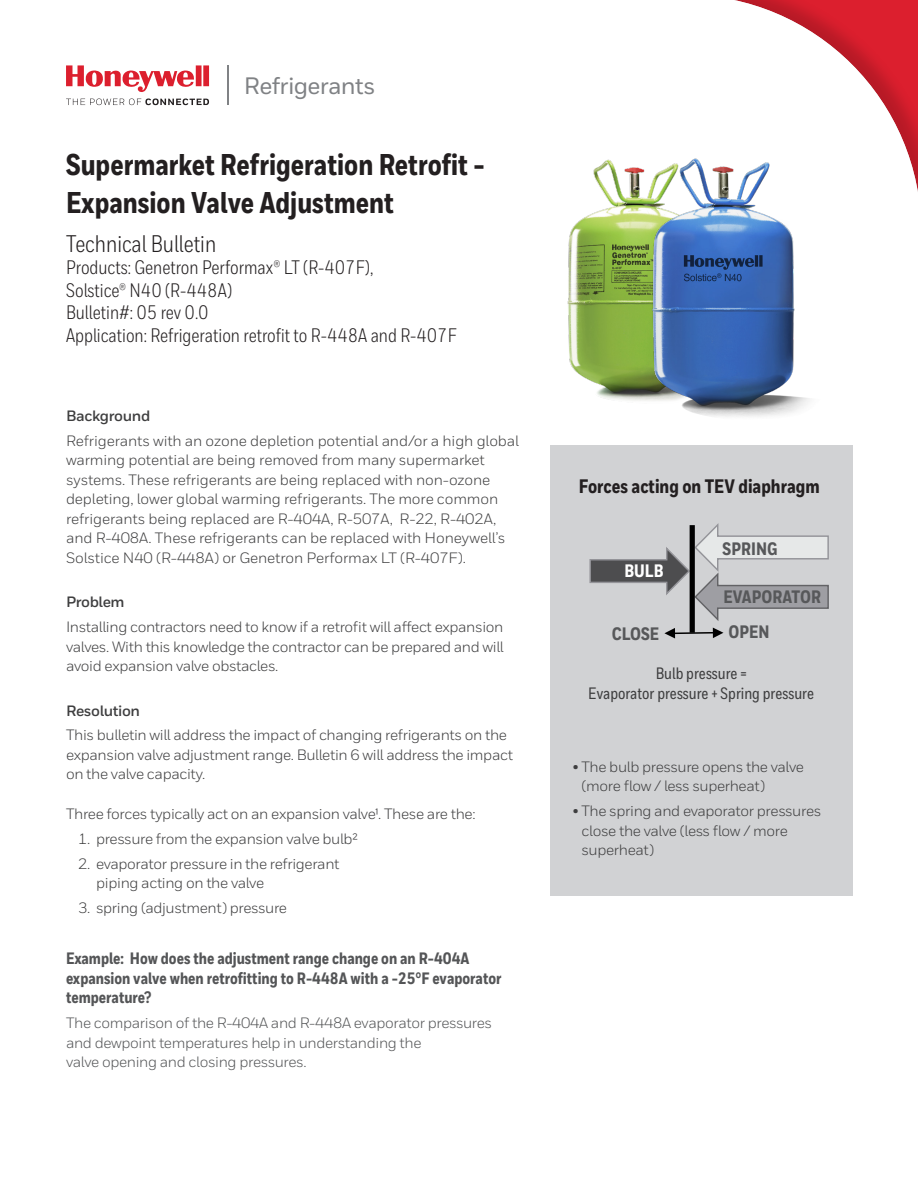
<style>
.page{position:relative;width:918px;height:1188px;background:#fff}
.page>*{position:absolute;margin:0;border:0;box-sizing:border-box;transform-origin:0 0}
.t1{font:800 30px/37.5px "Honeywell Cond";color:#231f20}
.t2{font:24px "Honeywell Cond";color:#231f20}
.Connected_Logotype{font:500 23.7px "Honeywell Sans";letter-spacing:-.025em;color:#808285}
.t3{font:19.5px/22.5px "Honeywell Cond";color:#231f20}
.t4{font:800 19.5px "Honeywell Cond";color:#231f20}
.t5{font:800 18px "Honeywell Cond";color:#57585a}
.t6{font:800 18px "Honeywell Cond";color:#fff}
.t7{font:800 16.5px/19.8px "Honeywell Cond";color:#545557}
.t8{font:500 16.5px "Honeywell Cond";color:#3e3e3f}
.t9{font:15px/19.5px "Honeywell Sans";letter-spacing:-.025em;color:#3e3e3f}
.t10{font:15px/19.5px "Honeywell Sans";letter-spacing:-.025em;color:#545557}
.t11{font:700 15px "Honeywell Sans";letter-spacing:-.025em;color:#3e3e3f}
</style>
<div class="page">
<div style="left:550px;top:446px;width:303px;height:450px;background:#d1d2d4"></div>
<div style="left:219px;top:0;width:699px;height:696px;background:#231f20;opacity:.2"></div>
<svg style="left:66px;top:65px;width:143px;height:27px"></svg>
<svg style="left:66px;top:98px;width:143px;height:7px"></svg>
<hr style="left:227px;top:65px;width:2px;height:40px;background:#808285">
<img style="left:550px;top:149px;width:194px;height:270px">
<img style="left:639px;top:155px;width:194px;height:275px">
<svg style="left:589px;top:521px;width:241px;height:117px"></svg>
<p class="Connected_Logotype" style="left:244px;top:71px;width:133px">Refrigerants</p>
<p class="t1" style="left:66px;top:147px;width:420px">Supermarket Refrigeration Retrofit -<br>Expansion Valve Adjustment</p>
<p class="t2" style="left:66px;top:229px;width:152px">Technical Bulletin</p>
<p class="t3" style="left:66px;top:256px;width:309px">Products: Genetron Performax® LT (R-407F),<br>Solstice® N40 (R-448A)</p>
<p class="t3" style="left:66px;top:301px;width:144px">Bulletin#: 05 rev 0.0</p>
<p class="t3" style="left:66px;top:324px;width:392px">Application: Refrigeration retrofit to R-448A and R-407F</p>
<p class="t11" style="left:66px;top:407px;width:86px">Background</p>
<p class="t9" style="left:66px;top:431px;width:454px">Refrigerants with an ozone depletion potential and/or a high global warming potential are being removed from many supermarket systems. These refrigerants are being replaced with non-ozone depleting, lower global warming refrigerants. The more common refrigerants being replaced are R-404A, R-507A, R-22, R-402A, and R-408A. These refrigerants can be replaced with Honeywell’s Solstice N40 (R-448A) or Genetron Performax LT (R-407F).</p>
<p class="t11" style="left:66px;top:593px;width:60px">Problem</p>
<p class="t9" style="left:66px;top:617px;width:439px;text-align:justify">Installing contractors need to know if a retrofit will affect expansion valves. With this knowledge the contractor can be prepared and will avoid expansion valve obstacles.</p>
<p class="t11" style="left:66px;top:701px;width:76px">Resolution</p>
<p class="t9" style="left:66px;top:726px;width:449px">This bulletin will address the impact of changing refrigerants on the expansion valve adjustment range. Bulletin 6 will address the impact on the valve capacity.</p>
<p class="t9" style="left:66px;top:804px;width:411px">Three forces typically act on an expansion valve¹. These are the:</p>
<p class="t9" style="left:78px;top:829px;width:281px">1. pressure from the expansion valve bulb²</p>
<p class="t9" style="left:96px;top:854px;width:245px;text-indent:-18px">2. evaporator pressure in the refrigerant piping acting on the valve</p>
<p class="t9" style="left:78px;top:898px;width:211px">3. spring (adjustment) pressure</p>
<p class="t7" style="left:66px;top:949px;width:437px">Example: How does the adjustment range change on an R-404A expansion valve when retrofitting to R-448A with a -25°F evaporator temperature?</p>
<p class="t10" style="left:66px;top:1013px;width:428px">The comparison of the R-404A and R-448A evaporator pressures and dewpoint temperatures help in understanding the<br>valve opening and closing pressures.</p>
<p class="t4" style="left:579px;top:474px;width:242px">Forces acting on TEV diaphragm</p>
<p class="t5" style="left:723px;top:537px;width:56px">SPRING</p>
<p class="t5" style="left:723px;top:585px;width:99px">EVAPORATOR</p>
<p class="t5" style="left:729px;top:621px;width:43px">OPEN</p>
<p class="t8" style="left:656px;top:664px;width:92px">Bulb pressure =</p>
<p class="t8" style="left:588px;top:684px;width:227px">Evaporator pressure + Spring pressure</p>
<p class="t6" style="left:624px;top:560px;width:40px">BULB</p>
<p class="t5" style="left:612px;top:623px;width:49px">CLOSE</p>
<p class="t9" style="left:582px;top:757px;width:224px;text-indent:-9px">• The bulb pressure opens the valve (more flow / less superheat)</p>
<p class="t9" style="left:582px;top:801px;width:241px;text-indent:-9px">• The spring and evaporator pressures close the valve (less flow / more superheat)</p>
</div>
